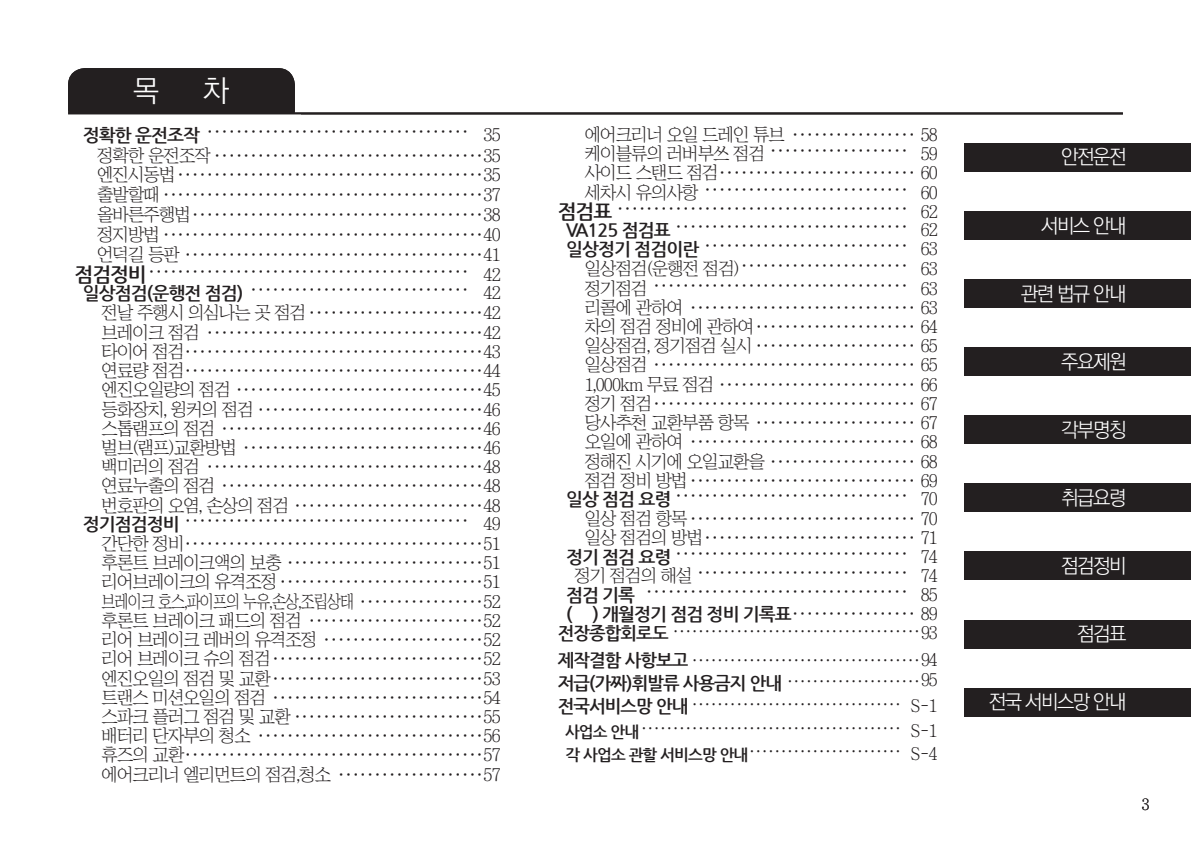
<style>
.page{position:relative;width:1191px;height:851px;background:#fff}
.page>*{position:absolute;margin:0;border:0;box-sizing:border-box;transform-origin:0 0}
.t1{font:300 30px "Ko Pub Dotum";color:#fff}
.정규{font:300 20px "Ko Pub Dotum";letter-spacing:-.075em;color:#fff}
.정규-2{font:18px "Chosunilbo NM";letter-spacing:-.05em;color:#231f20}
.정규-3{font:18px "Chosunilbo NM";letter-spacing:-.05em;color:#231f20;scale:.85 1}
.정규-4{font:16px "Chosunilbo NM";color:#231f20}
.정규-5{font:16px "Chosunilbo NM";color:#231f20;scale:.95 1}
.s1{font-family:"Nanum Gothic";font-weight:700}
.s2{font-family:"Nanum Gothic";font-weight:700;font-size:20px}
.s3{font-family:"Nanum Gothic";font-weight:700;font-size:18px}
.s4{font-size:18px}
</style>
<div class="page">
<div style="left:68px;top:68px;width:227px;height:58px;background:#231f20;border-radius:17px"></div>
<div style="left:57px;top:113px;width:243px;height:29px;background:#fff"></div>
<hr style="left:68px;top:112px;width:1055px;height:2px;background:#231f20">
<div style="left:964px;top:143px;width:227px;height:29px;background:#231f20"></div>
<div style="left:964px;top:211px;width:227px;height:29px;background:#231f20"></div>
<div style="left:964px;top:279px;width:227px;height:29px;background:#231f20"></div>
<div style="left:964px;top:347px;width:227px;height:29px;background:#231f20"></div>
<div style="left:964px;top:415px;width:227px;height:29px;background:#231f20"></div>
<div style="left:964px;top:483px;width:227px;height:29px;background:#231f20"></div>
<div style="left:964px;top:551px;width:227px;height:29px;background:#231f20"></div>
<div style="left:964px;top:619px;width:227px;height:29px;background:#231f20"></div>
<div style="left:964px;top:687px;width:227px;height:29px;background:#231f20"></div>
<h1 class="t1" style="left:133px;top:76px;width:28px">목</h1>
<h1 class="t1" style="left:203px;top:76px;width:28px">차</h1>
<p class="정규-2" style="left:83px;top:122px;width:419px"><span class="s1">정확한 운전조작</span> ···································· 35</p>
<p class="정규-2" style="left:97px;top:146px;width:405px">정확한 운전조작·····································35</p>
<p class="정규-2" style="left:97px;top:166px;width:405px">엔진시동법··········································35</p>
<p class="정규-2" style="left:97px;top:185px;width:405px">출발할때 ············································37</p>
<p class="정규-2" style="left:97px;top:205px;width:405px">올바른주행법········································38</p>
<p class="정규-2" style="left:97px;top:225px;width:405px">정지방법 ············································40</p>
<p class="정규-2" style="left:97px;top:245px;width:405px">언덕길 등판 ·········································41</p>
<p class="정규-2" style="left:75px;top:262px;width:427px"><span class="s2">점검정비</span>············································ 42</p>
<p class="정규-2" style="left:83px;top:280px;width:419px"><span class="s1">일상점검(운행전 점검)</span> ······························ 42</p>
<p class="정규-2" style="left:102px;top:304px;width:400px">전날 주행시 의심나는 곳 점검························42</p>
<p class="정규-2" style="left:102px;top:323px;width:400px">브레이크 점검 ······································42</p>
<p class="정규-2" style="left:102px;top:342px;width:400px">타이어 점검·········································43</p>
<p class="정규-2" style="left:102px;top:361px;width:400px">연료량 점검·········································44</p>
<p class="정규-2" style="left:102px;top:380px;width:400px">엔진오일량의 점검 ··································45</p>
<p class="정규-2" style="left:102px;top:400px;width:400px">등화장치, 윙커의 점검 ·······························46</p>
<p class="정규-2" style="left:102px;top:419px;width:400px">스톱램프의 점검 ····································46</p>
<p class="정규-2" style="left:102px;top:438px;width:400px">벌브(램프)교환방법 ·································46</p>
<p class="정규-2" style="left:102px;top:457px;width:400px">백미러의 점검 ······································48</p>
<p class="정규-2" style="left:102px;top:476px;width:400px">연료누출의 점검 ····································48</p>
<p class="정규-2" style="left:102px;top:496px;width:400px">번호판의 오염, 손상의 점검 ··························48</p>
<p class="정규-2" style="left:83px;top:511px;width:419px"><span class="s1">정기점검정비</span> ······································· 49</p>
<p class="정규-2" style="left:102px;top:534px;width:400px">간단한 정비·········································51</p>
<p class="정규-2" style="left:102px;top:553px;width:400px">후론트 브레이크액의 보충 ···························51</p>
<p class="정규-2" style="left:102px;top:572px;width:400px">리어브레이크의 유격조정····························51</p>
<p class="정규-3" style="left:102px;top:592px;width:471px">브레이크 호스,파이프의 누유,손상,조립상태 ·················52</p>
<p class="정규-2" style="left:102px;top:611px;width:400px">후론트 브레이크 패드의 점검 ························52</p>
<p class="정규-2" style="left:102px;top:630px;width:400px">리어 브레이크 레버의 유격조정 ······················52</p>
<p class="정규-2" style="left:102px;top:649px;width:400px">리어 브레이크 슈의 점검·····························52</p>
<p class="정규-2" style="left:102px;top:668px;width:400px">엔진오일의 점검 및 교환·····························53</p>
<p class="정규-2" style="left:102px;top:688px;width:400px">트랜스 미션오일의 점검 ·····························54</p>
<p class="정규-2" style="left:102px;top:707px;width:400px">스파크 플러그 점검 및 교환 ··························55</p>
<p class="정규-2" style="left:102px;top:726px;width:400px">배터리 단자부의 청소 ·······························56</p>
<p class="정규-2" style="left:102px;top:745px;width:400px">휴즈의 교환·········································57</p>
<p class="정규-2" style="left:102px;top:764px;width:400px">에어크리너 엘리먼트의 점검,청소 ····················57</p>
<p class="정규-2" style="left:585px;top:125px;width:354px">에어크리너 오일 드레인 튜브 ················· 58</p>
<p class="정규-2" style="left:585px;top:141px;width:354px">케이블류의 러버부쓰 점검 ··················· 59</p>
<p class="정규-2" style="left:585px;top:164px;width:354px">사이드 스탠드 점검··························· 60</p>
<p class="정규-2" style="left:585px;top:180px;width:354px">세차시 유의사항 ···························· 60</p>
<p class="정규-2" style="left:558px;top:199px;width:381px"><span class="s2">점검표</span> ········································ 62</p>
<p class="정규-2" style="left:566px;top:217px;width:373px"><span class="s1">VA125 점검표</span> ································ 62</p>
<p class="정규-2" style="left:566px;top:236px;width:373px"><span class="s1">일상정기 점검이란</span> ···························· 63</p>
<p class="정규-2" style="left:585px;top:257px;width:354px">일상점검(운행전 점검)······················· 63</p>
<p class="정규-2" style="left:585px;top:276px;width:354px">정기점검 ··································· 63</p>
<p class="정규-2" style="left:585px;top:298px;width:354px">리콜에 관하여 ······························· 63</p>
<p class="정규-2" style="left:585px;top:317px;width:354px">차의 점검 정비에 관하여······················ 64</p>
<p class="정규-2" style="left:585px;top:336px;width:354px">일상점검, 정기점검 실시 ······················ 65</p>
<p class="정규-2" style="left:585px;top:356px;width:354px">일상점검 ···································· 65</p>
<p class="정규-2" style="left:585px;top:375px;width:354px">1,000km 무료 점검 ··························· 66</p>
<p class="정규-2" style="left:585px;top:394px;width:354px">정기 점검···································· 67</p>
<p class="정규-2" style="left:585px;top:413px;width:354px">당사추천 교환부품 항목 ······················ 67</p>
<p class="정규-2" style="left:585px;top:432px;width:354px">오일에 관하여 ······························· 68</p>
<p class="정규-2" style="left:585px;top:452px;width:354px">정해진 시기에 오일교환을 ···················· 68</p>
<p class="정규-2" style="left:585px;top:471px;width:354px">점검 정비 방법······························· 69</p>
<p class="정규-2" style="left:566px;top:486px;width:373px"><span class="s1">일상 점검 요령</span> ································ 70</p>
<p class="정규-2" style="left:585px;top:509px;width:354px">일상 점검 항목······························· 70</p>
<p class="정규-2" style="left:585px;top:528px;width:354px">일상 점검의 방법····························· 71</p>
<p class="정규-2" style="left:566px;top:543px;width:373px"><span class="s1">정기 점검 요령</span> ································ 74</p>
<p class="정규-2" style="left:574px;top:563px;width:365px">정기 점검의 해설 ····························· 74</p>
<p class="정규-2" style="left:566px;top:582px;width:373px"><span class="s1">점검 기록</span> ···································· 85</p>
<p class="정규-2" style="left:566px;top:604px;width:373px"><span class="s1">( ) 개월정기 점검 정비 기록표</span>················· 89</p>
<p class="정규-4" style="left:558px;top:622px;width:381px"><span class="s3">전장종합회로도</span> ·······································<span class="s4">93</span></p>
<p class="정규-4" style="left:558px;top:652px;width:381px"><span class="s3">제작결함 사항보고</span> ····································<span class="s4">94</span></p>
<p class="정규-4" style="left:558px;top:672px;width:381px"><span class="s3">저급(가짜)휘발류 사용금지 안내</span> ·····················<span class="s4">95</span></p>
<p class="정규-4" style="left:558px;top:695px;width:381px"><span class="s3">전국서비스망 안내</span> ································· <span class="s4">S-1</span></p>
<p class="정규-4" style="left:565px;top:719px;width:374px"><span class="s1">사업소 안내</span>········································· <span class="s4">S-1</span></p>
<p class="정규-4" style="left:565px;top:742px;width:374px"><span class="s1">각 사업소 관할 서비스망 안내</span>························ <span class="s4">S-4</span></p>
<p class="정규" style="left:1061px;top:147px;width:67px">안전운전</p>
<p class="정규" style="left:1041px;top:215px;width:87px">서비스 안내</p>
<p class="정규" style="left:1020px;top:283px;width:107px">관련 법규 안내</p>
<p class="정규" style="left:1061px;top:351px;width:67px">주요제원</p>
<p class="정규" style="left:1061px;top:419px;width:67px">각부명칭</p>
<p class="정규" style="left:1061px;top:487px;width:67px">취급요령</p>
<p class="정규" style="left:1061px;top:555px;width:67px">점검정비</p>
<p class="정규" style="left:1077px;top:624px;width:51px">점검표</p>
<p class="정규" style="left:989px;top:692px;width:139px">전국 서비스망 안내</p>
<p class="정규-5" style="left:1141px;top:796px;width:9px">3</p>
</div>
